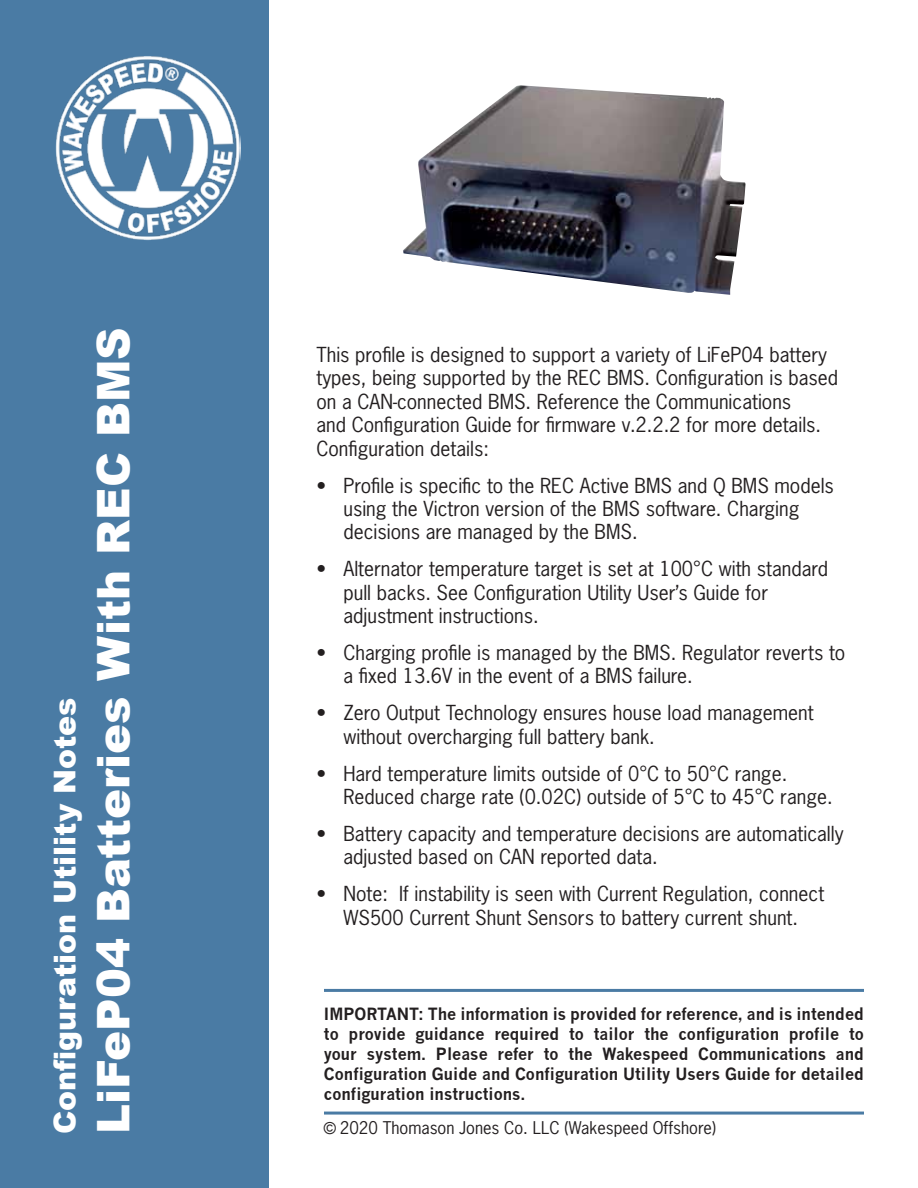
<style>
.page{position:relative;width:918px;height:1188px;background:#fff}
.page>*{position:absolute;margin:0;border:0;box-sizing:border-box;transform-origin:0 0}
.t1{font:900 45px "Arial";color:#fff}
.t2{font:900 30px "Arial";color:#fff}
.t3{font:19.5px/23.4px "News Gothic Std";color:#231f20}
.t4{font:700 16.5px/19.8px "News Gothic";color:#231f20;text-align:justify;scale:.96 1}
.t5{font:16.5px "News Gothic Std";color:#231f20}
.s1{font-family:"Arial"}
</style>
<div class="page">
<div style="left:0;top:0;width:269px;height:1188px;background:#4a7ba4"></div>
<img style="left:55px;top:56px;width:186px;height:185px">
<hr style="left:324px;top:1112px;width:540px;height:3px;background:#4a7ba4">
<hr style="left:324px;top:989px;width:540px;height:3px;background:#4a7ba4">
<img style="left:403px;top:85px;width:343px;height:210px">
<h2 class="t2" style="left:48px;top:1134px;width:438px;rotate:-90deg">Configuration Utility Notes</h2>
<h1 class="t1" style="left:88px;top:1134px;width:808px;rotate:-90deg">LiFeP04 Batteries With REC BMS</h1>
<p class="t3" style="left:316px;top:343px;width:523px">This profile is designed to support a variety of LiFeP04 battery types, being supported by the REC BMS. Configuration is based on a CAN-connected BMS. Reference the Communications<br>and Configuration Guide for firmware v.2.2.2 for more details.<br>Configuration details:</p>
<p class="t3" style="left:343px;top:473px;width:492px;text-indent:-27px">• Profile is specific to the REC Active BMS and Q BMS models using the Victron version of the BMS software. Charging decisions are managed by the BMS.</p>
<p class="t3" style="left:343px;top:557px;width:486px;text-indent:-27px">• Alternator temperature target is set at 100°C with standard pull backs. See Configuration Utility User’s Guide for adjustment instructions.</p>
<p class="t3" style="left:343px;top:641px;width:503px;text-indent:-27px">• Charging profile is managed by the BMS. Regulator reverts to a fixed 13.6V in the event of a BMS failure.</p>
<p class="t3" style="left:343px;top:701px;width:472px;text-indent:-27px">• Zero Output Technology ensures house load management without overcharging full battery bank.</p>
<p class="t3" style="left:343px;top:761px;width:491px;text-indent:-27px">• Hard temperature limits outside of 0°C to 50°C range.<br>Reduced charge rate (0.02C) outside of 5°C to 45°C range.</p>
<p class="t3" style="left:343px;top:822px;width:502px;text-indent:-27px">• Battery capacity and temperature decisions are automatically adjusted based on CAN reported data.</p>
<p class="t3" style="left:316px;top:882px;width:509px;text-align:center">• Note: If instability is seen with Current Regulation, connect<br>WS500 Current Shunt Sensors to battery current shunt.</p>
<p class="t4" style="left:324px;top:1004px;width:564px">IMPORTANT: The information is provided for reference, and is intended to provide guidance required to tailor the configuration profile to your system. Please refer to the Wakespeed Communications and Configuration Guide and Configuration Utility Users Guide for detailed configuration instructions.</p>
<p class="t5" style="left:324px;top:1117px;width:394px"><span class="s1">©</span> 2020 Thomason Jones Co. LLC (Wakespeed Offshore)</p>
</div>
